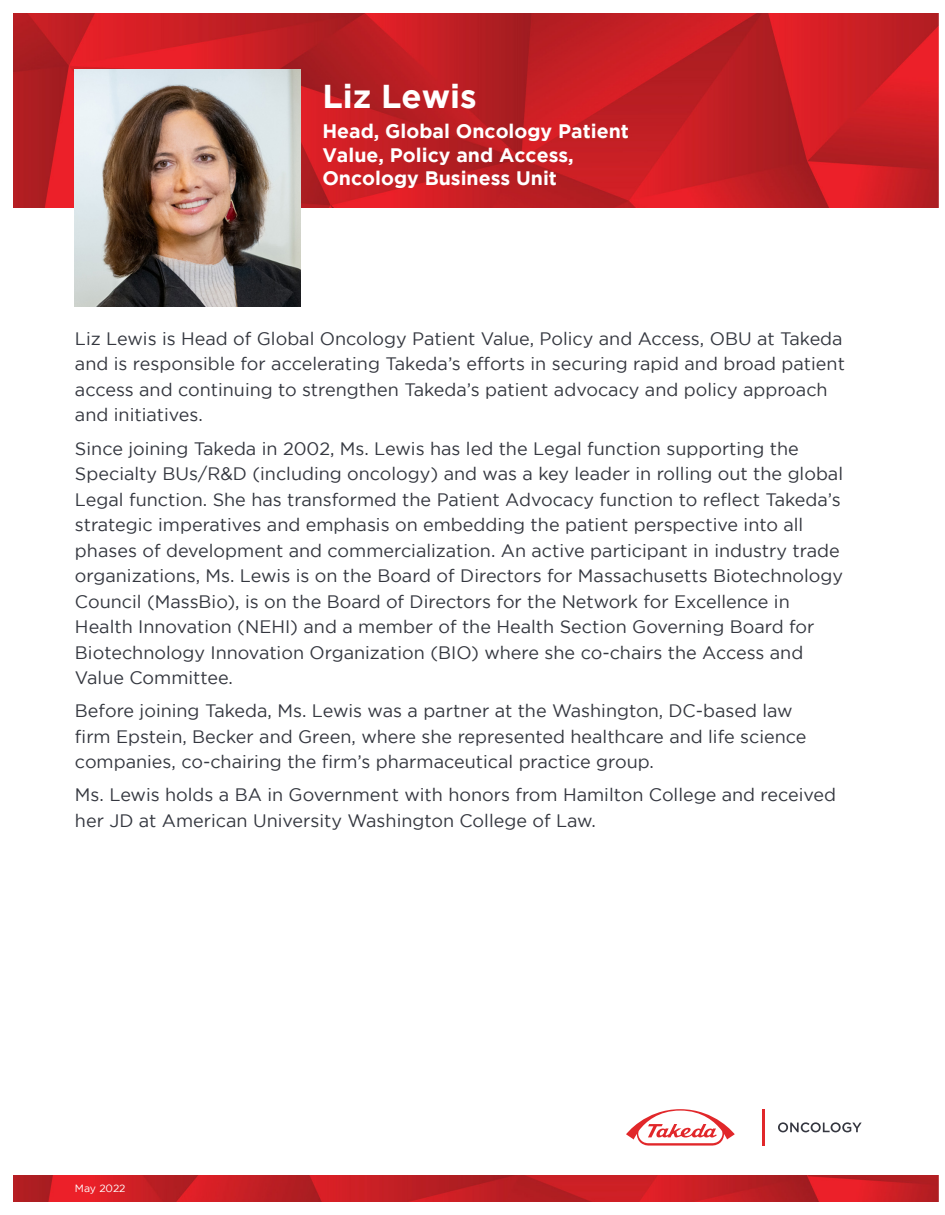
<style>
.page{position:relative;width:945px;height:1215px;background:#fff}
.page>*{position:absolute;margin:0;border:0;box-sizing:border-box;transform-origin:0 0}
.t1{font:700 33px "Gotham";color:#fff}
.t2{font:700 19.5px/23.4px "Gotham";color:#fff}
.t3{font:18px/25.5px "Gotham";color:#34373f}
.t4{font:10.5px "Gotham";color:#fff}
</style>
<div class="page">
<img style="left:14px;top:14px;width:925px;height:194px">
<img style="left:14px;top:1176px;width:925px;height:26px">
<hr style="left:762px;top:1109px;width:2px;height:37px;background:#e1272a">
<svg style="left:626px;top:1109px;width:109px;height:37px"></svg>
<svg style="left:778px;top:1122px;width:84px;height:10px"></svg>
<img style="left:75px;top:70px;width:226px;height:237px">
<p class="t1" style="left:322px;top:77px;width:156px">Liz Lewis</p>
<p class="t2" style="left:322px;top:119px;width:308px">Head, Global Oncology Patient<br>Value, Policy and Access,<br>Oncology Business Unit</p>
<p class="t3" style="left:75px;top:326px;width:771px">Liz Lewis is Head of Global Oncology Patient Value, Policy and Access, OBU at Takeda and is responsible for accelerating Takeda’s efforts in securing rapid and broad patient access and continuing to strengthen Takeda’s patient advocacy and policy approach and initiatives.</p>
<p class="t3" style="left:75px;top:435px;width:770px">Since joining Takeda in 2002, Ms. Lewis has led the Legal function supporting the Specialty BUs/R&amp;D (including oncology) and was a key leader in rolling out the global Legal function. She has transformed the Patient Advocacy function to reflect Takeda’s strategic imperatives and emphasis on embedding the patient perspective into all phases of development and commercialization. An active participant in industry trade organizations, Ms. Lewis is on the Board of Directors for Massachusetts Biotechnology Council (MassBio), is on the Board of Directors for the Network for Excellence in Health Innovation (NEHI) and a member of the Health Section Governing Board for Biotechnology Innovation Organization (BIO) where she co-chairs the Access and Value Committee.</p>
<p class="t3" style="left:75px;top:698px;width:733px">Before joining Takeda, Ms. Lewis was a partner at the Washington, DC-based law firm Epstein, Becker and Green, where she represented healthcare and life science companies, co-chairing the firm’s pharmaceutical practice group.</p>
<p class="t3" style="left:75px;top:782px;width:763px">Ms. Lewis holds a BA in Government with honors from Hamilton College and received her JD at American University Washington College of Law.</p>
<p class="t4" style="left:75px;top:1182px;width:52px">May 2022</p>
</div>
